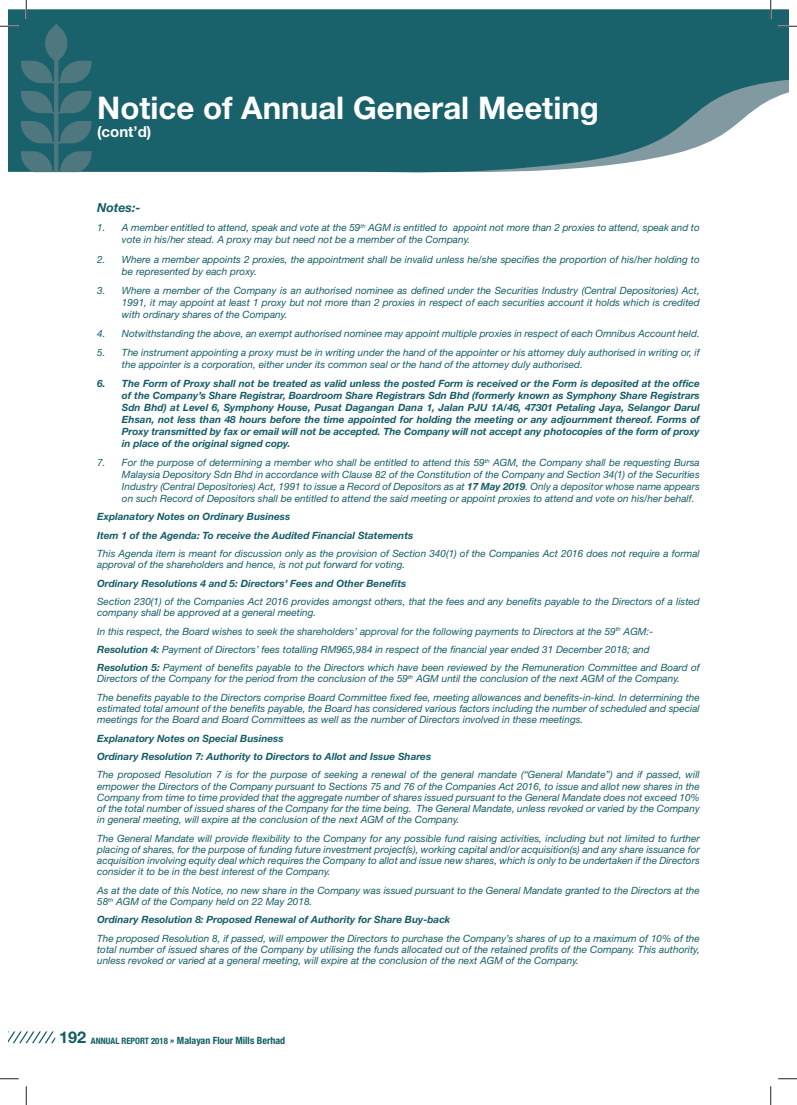
<style>
.page{position:relative;width:797px;height:1105px;background:#fff}
.page>*{position:absolute;margin:0;border:0;box-sizing:border-box;transform-origin:0 0}
.t1{font:700 31.25px "Helvetica Neue LT Std";color:#fff}
.t2{font:700 15px "Helvetica Neue LT Std";color:#fff}
.t3{font:italic 700 12.5px "Helvetica Neue LT Std";color:#145d66}
.t4{font:italic 10px/11.2px "Helvetica Neue LT Std";color:#145d66}
.t5{font:italic 700 10px/12px "Helvetica Neue LT Std";color:#145d66}
.t6{font:700 condensed 10px "Helvetica Neue LT Std";color:#145d66}
.s1{font-weight:700}
.s2{font-family:"Helvetica Neue";font-size:8.75px}
.s3{font-family:"Helvetica Neue"}
</style>
<div class="page">
<svg style="left:92px;top:9px;width:696px;height:164px;background:#2d6e76"></svg>
<svg style="left:9px;top:1031px;width:46px;height:12px"></svg>
<svg style="left:778px;top:25px;width:19px;height:2px"></svg>
<svg style="left:0;top:1078px;width:19px;height:1px"></svg>
<svg style="left:778px;top:1078px;width:19px;height:1px"></svg>
<svg style="left:0;top:0;width:92px;height:173px;background:#4b7e86"></svg>
<svg style="left:25px;top:1086px;width:2px;height:19px"></svg>
<svg style="left:770px;top:0;width:1px;height:19px"></svg>
<svg style="left:770px;top:1086px;width:1px;height:19px"></svg>
<h1 class="t1" style="left:97px;top:97px;width:503px">Notice of Annual General Meeting</h1>
<h2 class="t2" style="left:97px;top:127px;width:56px">(cont’d)</h2>
<p class="t3" style="left:97px;top:203px;width:45px">Notes:-</p>
<p class="t4" style="left:122px;top:223px;width:579px;line-height:12px;text-indent:-25px">1. A member entitled to attend, speak and vote at the 59<sup>th</sup> AGM is entitled to appoint not more than 2 proxies to attend, speak and to vote in his/her stead. A proxy may but need not be a member of the Company.</p>
<p class="t4" style="left:122px;top:254px;width:579px;line-height:12px;text-indent:-25px">2. Where a member appoints 2 proxies, the appointment shall be invalid unless he/she specifies the proportion of his/her holding to be represented by each proxy.</p>
<p class="t4" style="left:122px;top:285px;width:579px;line-height:12px;text-align:justify;text-indent:-25px">3. Where a member of the Company is an authorised nominee as defined under the Securities Industry (Central Depositories) Act, 1991, it may appoint at least 1 proxy but not more than 2 proxies in respect of each securities account it holds which is credited with ordinary shares of the Company.</p>
<p class="t4" style="left:97px;top:329px;width:604px">4. Notwithstanding the above, an exempt authorised nominee may appoint multiple proxies in respect of each Omnibus Account held.</p>
<p class="t4" style="left:122px;top:347px;width:579px;line-height:12px;text-indent:-25px">5. The instrument appointing a proxy must be in writing under the hand of the appointer or his attorney duly authorised in writing or, if the appointer is a corporation, either under its common seal or the hand of the attorney duly authorised.</p>
<p class="t5" style="left:122px;top:378px;width:579px;text-align:justify;text-indent:-25px">6. The Form of Proxy shall not be treated as valid unless the posted Form is received or the Form is deposited at the office of the Company’s Share Registrar, Boardroom Share Registrars Sdn Bhd (formerly known as Symphony Share Registrars Sdn Bhd) at Level 6, Symphony House, Pusat Dagangan Dana 1, Jalan PJU 1A/46, 47301 Petaling Jaya, Selangor Darul Ehsan, not less than 48 hours before the time appointed for holding the meeting or any adjournment thereof. Forms of Proxy transmitted by fax or email will not be accepted. The Company will not accept any photocopies of the form of proxy in place of the original signed copy.</p>
<p class="t4" style="left:122px;top:457px;width:579px;line-height:12px;text-align:justify;text-indent:-25px">7. For the purpose of determining a member who shall be entitled to attend this 59<sup>th</sup> AGM, the Company shall be requesting Bursa Malaysia Depository Sdn Bhd in accordance with Clause 82 of the Constitution of the Company and Section 34(1) of the Securities Industry (Central Depositories) Act, 1991 to issue a Record of Depositors as at <span class="s1">17 May 2019</span>. Only a depositor whose name appears on such Record of Depositors shall be entitled to attend the said meeting or appoint proxies to attend and vote on his/her behalf.</p>
<p class="t5" style="left:97px;top:509px;width:317px;line-height:18.4px">Explanatory Notes on Ordinary Business<br>Item 1 of the Agenda: To receive the Audited Financial Statements</p>
<p class="t4" style="left:97px;top:549px;width:604px">This Agenda item is meant for discussion only as the provision of Section 340(1) of the Companies Act 2016 does not require a formal approval of the shareholders and hence, is not put forward for voting.</p>
<p class="t5" style="left:97px;top:578px;width:310px">Ordinary Resolutions 4 and 5: Directors’ Fees and Other Benefits</p>
<p class="t4" style="left:97px;top:597px;width:604px">Section 230(1) of the Companies Act 2016 provides amongst others, that the fees and any benefits payable to the Directors of a listed company shall be approved at a general meeting.</p>
<p class="t4" style="left:97px;top:623px;width:604px;line-height:18.4px">In this respect, the Board wishes to seek the shareholders’ approval for the following payments to Directors at the 59<sup>th</sup> AGM:-<br><span class="s1">Resolution 4:</span> Payment of Directors’ fees totalling RM965,984 in respect of the financial year ended 31 December 2018; and<br><span class="s1">Resolution 5:</span> Payment of benefits payable to the Directors which have been reviewed by the Remuneration Committee and Board of</p>
<p class="t4" style="left:97px;top:671px;width:604px;line-height:18.4px">Directors of the Company for the period from the conclusion of the 59<sup>th</sup> AGM until the conclusion of the next AGM of the Company.<br>The benefits payable to the Directors comprise Board Committee fixed fee, meeting allowances and benefits-in-kind. In determining the</p>
<p class="t4" style="left:97px;top:704px;width:604px">estimated total amount of the benefits payable, the Board has considered various factors including the number of scheduled and special meetings for the Board and Board Committees as well as the number of Directors involved in these meetings.</p>
<p class="t5" style="left:97px;top:730px;width:335px;line-height:18.4px">Explanatory Notes on Special Business<br>Ordinary Resolution 7: Authority to Directors to Allot and Issue Shares</p>
<p class="t4" style="left:97px;top:770px;width:604px;text-align:justify">The proposed Resolution 7 is for the purpose of seeking a renewal of the general mandate (“General Mandate”) and if passed, will empower the Directors of the Company pursuant to Sections 75 and 76 of the Companies Act 2016, to issue and allot new shares in the Company from time to time provided that the aggregate number of shares issued pursuant to the General Mandate does not exceed 10% of the total number of issued shares of the Company for the time being. The General Mandate, unless revoked or varied by the Company in general meeting, will expire at the conclusion of the next AGM of the Company.</p>
<p class="t4" style="left:97px;top:833px;width:604px;text-align:justify">The General Mandate will provide flexibility to the Company for any possible fund raising activities, including but not limited to further placing of shares, for the purpose of funding future investment project(s), working capital and/or acquisition(s) and any share issuance for acquisition involving equity deal which requires the Company to allot and issue new shares, which is only to be undertaken if the Directors consider it to be in the best interest of the Company.</p>
<p class="t4" style="left:97px;top:886px;width:604px">As at the date of this Notice, no new share in the Company was issued pursuant to the General Mandate granted to the Directors at the<br>58<sup>th</sup> AGM of the Company held on 22 May 2018.</p>
<p class="t5" style="left:97px;top:915px;width:355px">Ordinary Resolution 8: Proposed Renewal of Authority for Share Buy-back</p>
<p class="t4" style="left:97px;top:933px;width:604px;text-align:justify">The proposed Resolution 8, if passed, will empower the Directors to purchase the Company’s shares of up to a maximum of 10% of the total number of issued shares of the Company by utilising the funds allocated out of the retained profits of the Company. This authority, unless revoked or varied at a general meeting, will expire at the conclusion of the next AGM of the Company.</p>
<p class="t6" style="left:59px;top:1037px;width:227px"><sup>192</sup> <span class="s2">ANNUAL REPORT 2018</span> <span class="s3">»</span> Malayan Flour Mills Berhad</p>
</div>
